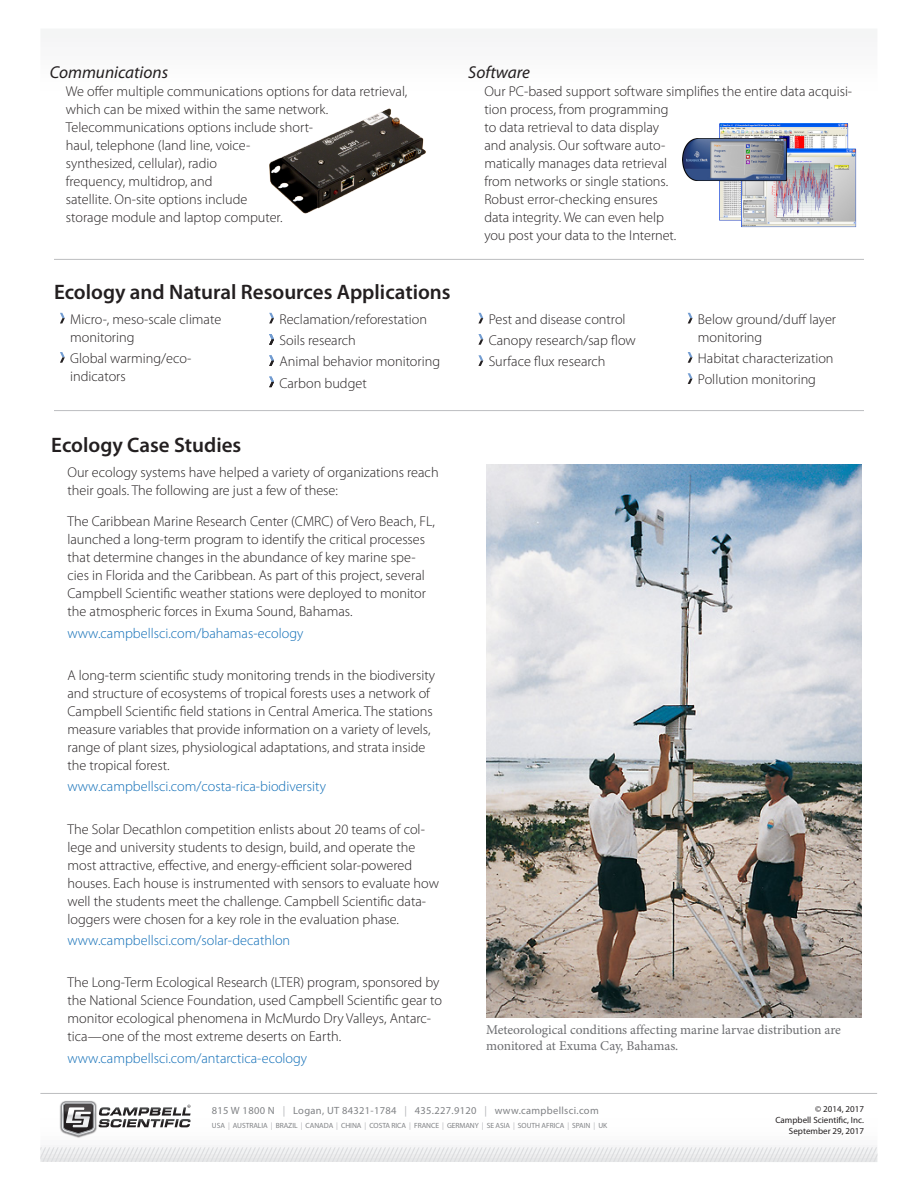
<style>
.page{position:relative;width:918px;height:1188px;background:#fff}
.page>*{position:absolute;margin:0;border:0;box-sizing:border-box;transform-origin:0 0}
.t1{font:600 21px "Myriad Pro";color:#231f20}
.t2{font:italic 17.25px "Myriad Pro";color:#231f20}
.bullets1{font:300 14.25px/18px "Myriad Pro";color:#231f20}
.body1{font:300 14.25px/18px "Myriad Pro";color:#231f20}
.bullets1-2{font:300 14.25px "Myriad Pro";color:#0d6cb6}
.t3{font:13.5px/16.2px "Minion Pro";letter-spacing:-.005em;color:#6c6d70}
.t4{font:10.5px "Myriad Pro";letter-spacing:.03em;color:#808285}
.t5{font:9px "Myriad Pro";color:#231f20}
.t6{font:7.5px "Myriad Pro";letter-spacing:-.005em;color:#808285}
.s1{color:#b2b3b7}
</style>
<div class="page">
<hr style="left:40px;top:1093px;width:837px;height:1px;background:#bcbdc0">
<svg style="left:40px;top:1147px;width:837px;height:15px"></svg>
<img style="left:60px;top:1101px;width:35px;height:37px">
<svg style="left:61px;top:1102px;width:130px;height:34px"></svg>
<hr style="left:54px;top:259px;width:810px;height:1px;background:#bcbdc0">
<hr style="left:54px;top:410px;width:810px;height:1px;background:#bcbdc0">
<svg style="left:60px;top:313px;width:5px;height:10px"></svg>
<svg style="left:60px;top:352px;width:5px;height:11px"></svg>
<svg style="left:269px;top:313px;width:5px;height:10px"></svg>
<svg style="left:269px;top:334px;width:5px;height:11px"></svg>
<svg style="left:269px;top:355px;width:5px;height:11px"></svg>
<svg style="left:269px;top:377px;width:5px;height:10px"></svg>
<svg style="left:478px;top:313px;width:5px;height:10px"></svg>
<svg style="left:478px;top:334px;width:5px;height:11px"></svg>
<svg style="left:478px;top:355px;width:5px;height:11px"></svg>
<svg style="left:688px;top:313px;width:5px;height:10px"></svg>
<svg style="left:688px;top:352px;width:5px;height:11px"></svg>
<svg style="left:688px;top:373px;width:5px;height:11px"></svg>
<img style="left:486px;top:465px;width:375px;height:552px">
<img style="left:269px;top:108px;width:157px;height:106px">
<img style="left:682px;top:123px;width:175px;height:105px">
<p class="t2" style="left:50px;top:61px;width:120px">Communications</p>
<p class="bullets1" style="left:66px;top:82px;width:343px">We offer multiple communications options for data retrieval, which can be mixed within the same network.<br>Telecommunications options include short-<br>haul, telephone (land line, voice-<br>synthesized, cellular), radio<br>frequency, multidrop, and<br>satellite. On-site options include<br>storage module and laptop computer.</p>
<p class="t1" style="left:54px;top:279px;width:398px">Ecology and Natural Resources Applications</p>
<p class="bullets1" style="left:70px;top:310px;width:153px">Micro-, meso-scale climate monitoring</p>
<p class="bullets1" style="left:70px;top:349px;width:123px">Global warming/eco&shy;indicators</p>
<p class="bullets1" style="left:279px;top:310px;width:149px">Reclamation/reforestation</p>
<p class="bullets1" style="left:279px;top:331px;width:78px">Soils research</p>
<p class="bullets1" style="left:279px;top:353px;width:162px">Animal behavior monitoring</p>
<p class="bullets1" style="left:279px;top:374px;width:89px">Carbon budget</p>
<p class="t2" style="left:468px;top:61px;width:63px">Software</p>
<p class="body1" style="left:484px;top:82px;width:369px">Our PC-based support software simplifies the entire data acquisi&shy;tion process, from programming<br>to data retrieval to data display<br>and analysis. Our software auto-<br>matically manages data retrieval<br>from networks or single stations.<br>Robust error-checking ensures<br>data integrity. We can even help<br>you post your data to the Internet.</p>
<p class="bullets1" style="left:489px;top:310px;width:138px">Pest and disease control</p>
<p class="bullets1" style="left:489px;top:331px;width:149px">Canopy research/sap flow</p>
<p class="bullets1" style="left:489px;top:353px;width:118px">Surface flux research</p>
<p class="bullets1" style="left:698px;top:310px;width:140px">Below ground/duff layer monitoring</p>
<p class="bullets1" style="left:698px;top:349px;width:137px">Habitat characterization</p>
<p class="bullets1" style="left:698px;top:371px;width:120px">Pollution monitoring</p>
<p class="t1" style="left:51px;top:432px;width:192px">Ecology Case Studies</p>
<p class="bullets1" style="left:68px;top:463px;width:373px">Our ecology systems have helped a variety of organizations reach their goals. The following are just a few of these:</p>
<p class="bullets1" style="left:68px;top:512px;width:369px">The Caribbean Marine Research Center (CMRC) of Vero Beach, FL, launched a long-term program to identify the critical processes that determine changes in the abundance of key marine spe&shy;cies in Florida and the Caribbean. As part of this project, several Campbell Scientific weather stations were deployed to monitor the atmospheric forces in Exuma Sound, Bahamas.</p>
<p class="bullets1-2" style="left:68px;top:624px;width:237px">www.campbellsci.com/bahamas-ecology</p>
<p class="bullets1" style="left:68px;top:666px;width:369px">A long-term scientific study monitoring trends in the biodiversity and structure of ecosystems of tropical forests uses a network of Campbell Scientific field stations in Central America. The stations measure variables that provide information on a variety of levels, range of plant sizes, physiological adaptations, and strata inside the tropical forest.</p>
<p class="bullets1-2" style="left:68px;top:778px;width:260px">www.campbellsci.com/costa-rica-biodiversity</p>
<p class="bullets1" style="left:68px;top:820px;width:373px">The Solar Decathlon competition enlists about 20 teams of col&shy;lege and university students to design, build, and operate the most attractive, effective, and energy-efficient solar-powered houses. Each house is instrumented with sensors to evaluate how well the students meet the challenge. Campbell Scientific data&shy;loggers were chosen for a key role in the evaluation phase.</p>
<p class="bullets1-2" style="left:68px;top:932px;width:224px">www.campbellsci.com/solar-decathlon</p>
<p class="bullets1" style="left:68px;top:974px;width:376px">The Long-Term Ecological Research (LTER) program, sponsored by the National Science Foundation, used Campbell Scientific gear to monitor ecological phenomena in McMurdo Dry Valleys, Antarc&shy;tica—one of the most extreme deserts on Earth.</p>
<p class="bullets1-2" style="left:68px;top:1049px;width:241px">www.campbellsci.com/antarctica-ecology</p>
<p class="t3" style="left:486px;top:1021px;width:356px">Meteorological conditions affecting marine larvae distribution are monitored at Exuma Cay, Bahamas.</p>
<p class="t4" style="left:212px;top:1104px;width:389px">815 W 1800 N <span class="s1">|</span> Logan, UT 84321-1784 <span class="s1">|</span> 435.227.9120 <span class="s1">|</span> www.campbellsci.com</p>
<p class="t6" style="left:212px;top:1121px;width:397px">USA <span class="s1">|</span> AUSTRALIA <span class="s1">|</span> BRAZIL <span class="s1">|</span> CANADA <span class="s1">|</span> CHINA <span class="s1">|</span> COSTA RICA <span class="s1">|</span> FRANCE <span class="s1">|</span> GERMANY <span class="s1">|</span> SE ASIA <span class="s1">|</span> SOUTH AFRICA <span class="s1">|</span> SPAIN <span class="s1">|</span> UK</p>
<p class="t5" style="left:815px;top:1104px;width:50px">© 2014, 2017</p>
<p class="t5" style="left:775px;top:1114px;width:90px">Campbell Scientific, Inc.</p>
<p class="t5" style="left:789px;top:1125px;width:77px">September 29, 2017</p>
</div>
